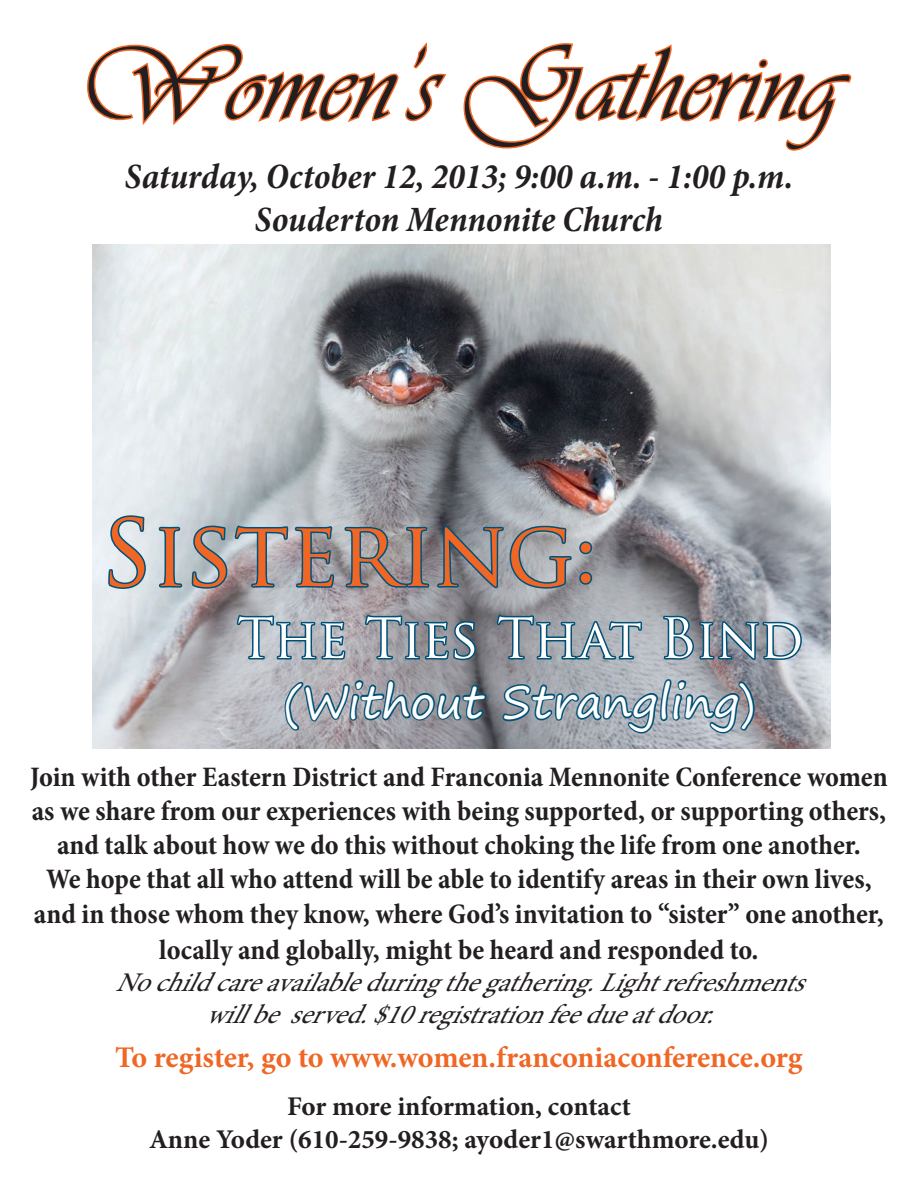
<style>
.page{position:relative;width:918px;height:1188px;background:#fff}
.page>*{position:absolute;margin:0;border:0;box-sizing:border-box;transform-origin:0 0}
.t1{font:108px "Vivaldii";color:#231f20}
.t2{font:90px "Trajan Pro";color:#f06625}
.t3{font:54px "Trajan Pro";letter-spacing:-.02em;color:#fff}
.t4{font:45px "Segoe Print";color:#fff}
.t5{font:italic 700 condensed 36px/43.2px "Minion Pro";color:#231f20;text-align:center}
.t6{font:700 30px "Minion Pro";color:#f06625}
.t7{font:700 condensed 28.5px/34.5px "Minion Pro";color:#231f20;text-align:center}
.t8{font:italic 27px/32.4px "Minion Pro";color:#231f20;text-align:center}
.t9{font:700 27px/32.4px "Minion Pro";color:#231f20;text-align:center}
</style>
<div class="page">
<img style="left:93px;top:245px;width:737px;height:504px">
<svg style="left:107px;top:514px;width:40px;height:77px;background:#a5bfcd"></svg>
<svg style="left:157px;top:525px;width:27px;height:64px;background:#94b1bf"></svg>
<svg style="left:190px;top:480px;width:613px;height:265px;background:#8c97a1"></svg>
<svg style="left:87px;top:42px;width:360px;height:83px"></svg>
<svg style="left:463px;top:43px;width:389px;height:108px"></svg>
<h1 class="t1" style="left:77px;top:22px;width:765px">Women’s Gathering</h1>
<p class="t5" style="left:125px;top:155px;width:670px">Saturday, October 12, 2013; 9:00 a.m. - 1:00 p.m.<br>Souderton Mennonite Church</p>
<h2 class="t2" style="left:101px;top:496px;width:498px">Sistering:</h2>
<h3 class="t3" style="left:237px;top:604px;width:568px">The Ties That Bind</h3>
<h3 class="t4" style="left:285px;top:662px;width:473px">(Without Strangling)</h3>
<p class="t7" style="left:30px;top:759px;width:859px">Join with other Eastern District and Franconia Mennonite Conference women as we share from our experiences with being supported, or supporting others, and talk about how we do this without choking the life from one another.<br>We hope that all who attend will be able to identify areas in their own lives, and in those whom they know, where God’s invitation to “sister” one another, locally and globally, might be heard and responded to.</p>
<p class="t8" style="left:115px;top:966px;width:707px">Nochildcareavailableduringthegathering.Lightrefreshments willbeserved.$10registrationfeedueatdoor.</p>
<p class="t6" style="left:115px;top:1036px;width:689px">To register, go to www.women.franconiaconference.org</p>
<p class="t9" style="left:149px;top:1090px;width:621px">For more information, contact<br>Anne Yoder (610-259-9838; ayoder1@swarthmore.edu)</p>
</div>
